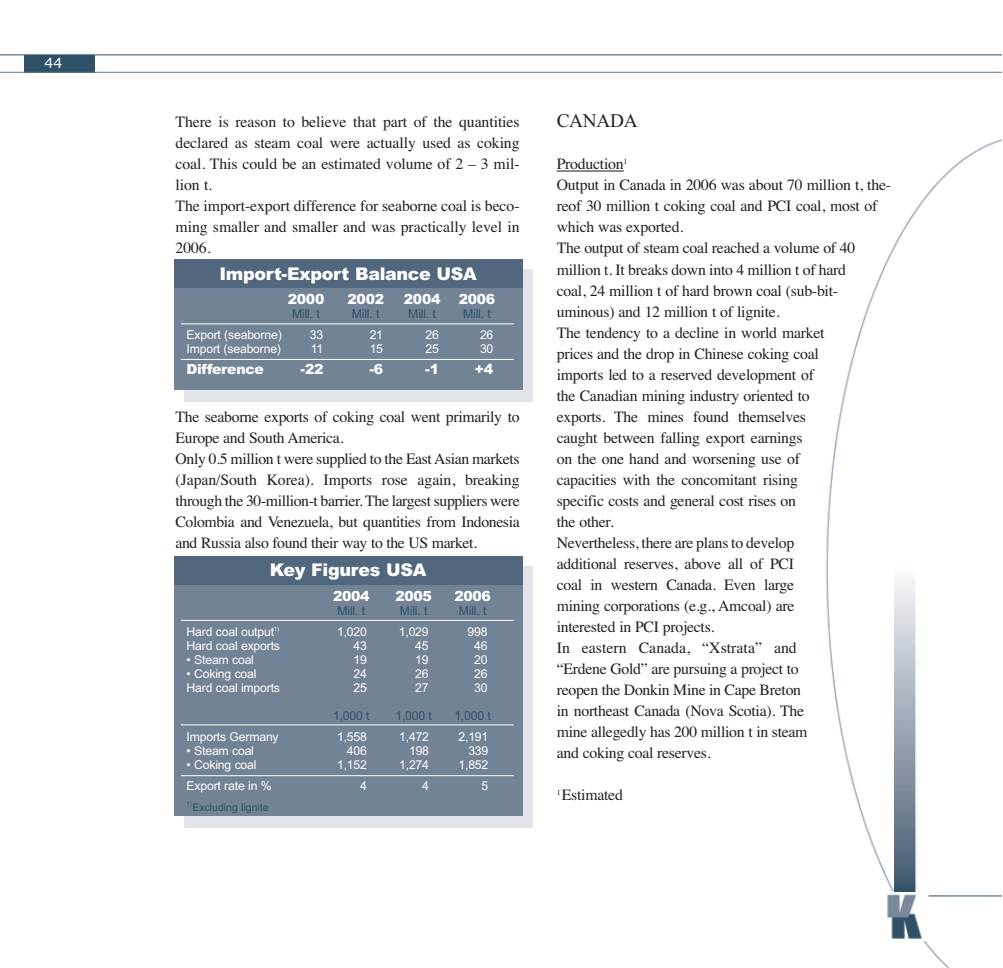
<style>
.page{position:relative;width:1003px;height:968px;background:#fff}
.page>*{position:absolute;margin:0;border:0;box-sizing:border-box;transform-origin:0 0}
.t1{font:19.25px "Times New Roman";letter-spacing:-.015em;color:#231f20}
.t2{font:900 17.5px "Arial";letter-spacing:-.02em;color:#fff}
.t3{font:15.75px/21px "Times";letter-spacing:-.015em;color:#231f20}
.t4{font:900 14px "Arial";letter-spacing:-.02em;color:#fff}
.t5{font:14px "Verdana";color:#fff}
.t6{font:12.25px "Arial MS";letter-spacing:-.015em;color:#fff}
.t7{font:12.25px "Arial MS";letter-spacing:-.015em;color:#305068}
.t8{font:10.5px "Arial MS";color:#305068}
</style>
<div class="page">
<div style="left:24px;top:55px;width:71px;height:17px;background:#305068"></div>
<img style="left:826px;top:139px;width:175px;height:828px">
<img style="left:880px;top:891px;width:51px;height:49px">
<hr style="left:928px;top:895px;width:73px;height:1px;background:#305068">
<hr style="left:556px;top:170px;width:67px;height:1px;background:#231f20">
<img style="left:893px;top:554px;width:39px;height:338px">
<hr style="left:0;top:72px;width:1001px;height:1px;background:#627589">
<hr style="left:0;top:54px;width:1001px;height:1px;background:#305068">
<div style="left:184px;top:566px;width:348px;height:261px;background:#e2e4e9"></div>
<div style="left:174px;top:556px;width:348px;height:259px;background:#738396"></div>
<div style="left:174px;top:556px;width:348px;height:28px;background:#51677d"></div>
<hr style="left:181px;top:619px;width:332px;height:1px;background:#fff">
<hr style="left:181px;top:724px;width:332px;height:1px;background:#fff">
<hr style="left:181px;top:775px;width:332px;height:1px;background:#fff">
<div style="left:184px;top:270px;width:348px;height:132px;background:#e2e4e9"></div>
<div style="left:174px;top:265px;width:348px;height:125px;background:#738396"></div>
<div style="left:174px;top:260px;width:348px;height:28px;background:#51677d"></div>
<hr style="left:181px;top:323px;width:332px;height:1px;background:#fff">
<hr style="left:181px;top:359px;width:332px;height:1px;background:#fff">
<p class="t5" style="left:44px;top:57px;width:19px">44</p>
<p class="t3" style="left:175px;top:113px;width:345px">There is reason to believe that part of the quantities declared as steam coal were actually used as coking coal. This could be an estimated volume of 2 – 3 mil&shy;lion t.<br>The import-export difference for seaborne coal is beco&shy;ming smaller and smaller and was practically level in 2006.</p>
<p class="t2" style="left:219px;top:267px;width:259px">Import-Export Balance USA</p>
<p class="t4" style="left:288px;top:294px;width:38px">2000</p>
<p class="t4" style="left:347px;top:294px;width:38px">2002</p>
<p class="t4" style="left:404px;top:294px;width:38px">2004</p>
<p class="t4" style="left:458px;top:294px;width:38px">2006</p>
<p class="t7" style="left:292px;top:309px;width:29px">Mill. t</p>
<p class="t7" style="left:352px;top:309px;width:29px">Mill. t</p>
<p class="t7" style="left:408px;top:309px;width:29px">Mill. t</p>
<p class="t7" style="left:463px;top:309px;width:29px">Mill. t</p>
<p class="t6" style="left:186px;top:330px;width:97px">Export (seaborne)</p>
<p class="t6" style="left:310px;top:330px;width:15px">33</p>
<p class="t6" style="left:369px;top:330px;width:15px">21</p>
<p class="t6" style="left:425px;top:330px;width:15px">26</p>
<p class="t6" style="left:480px;top:330px;width:15px">26</p>
<p class="t6" style="left:186px;top:344px;width:96px">Import (seaborne)</p>
<p class="t6" style="left:311px;top:344px;width:14px">11</p>
<p class="t6" style="left:369px;top:344px;width:15px">15</p>
<p class="t6" style="left:425px;top:344px;width:15px">25</p>
<p class="t6" style="left:480px;top:344px;width:15px">30</p>
<p class="t4" style="left:186px;top:364px;width:79px">Difference</p>
<p class="t4" style="left:300px;top:364px;width:24px">-22</p>
<p class="t4" style="left:369px;top:364px;width:15px">-6</p>
<p class="t4" style="left:425px;top:364px;width:15px">-1</p>
<p class="t4" style="left:474px;top:364px;width:20px">+4</p>
<p class="t3" style="left:175px;top:407px;width:345px">The seaborne exports of coking coal went primarily to Europe and South America.<br>Only 0.5 million t were supplied to the East Asian markets (Japan/South Korea). Imports rose again, breaking through the 30-million-t barrier. The largest suppliers were Colombia and Venezuela, but quantities from Indonesia and Russia also found their way to the US market.</p>
<p class="t2" style="left:270px;top:563px;width:158px">Key Figures USA</p>
<p class="t4" style="left:333px;top:590px;width:38px">2004</p>
<p class="t4" style="left:395px;top:590px;width:38px">2005</p>
<p class="t4" style="left:454px;top:590px;width:38px">2006</p>
<p class="t7" style="left:337px;top:605px;width:29px">Mill. t</p>
<p class="t7" style="left:399px;top:605px;width:29px">Mill. t</p>
<p class="t7" style="left:458px;top:605px;width:29px">Mill. t</p>
<p class="t6" style="left:186px;top:626px;width:94px">Hard coal output<sup>1)</sup></p>
<p class="t6" style="left:337px;top:626px;width:31px">1,020</p>
<p class="t6" style="left:398px;top:626px;width:31px">1,029</p>
<p class="t6" style="left:467px;top:626px;width:22px">998</p>
<p class="t6" style="left:186px;top:640px;width:95px">Hard coal exports</p>
<p class="t6" style="left:353px;top:640px;width:15px">43</p>
<p class="t6" style="left:415px;top:640px;width:15px">45</p>
<p class="t6" style="left:474px;top:640px;width:15px">46</p>
<p class="t6" style="left:186px;top:654px;width:69px">• Steam coal</p>
<p class="t6" style="left:353px;top:654px;width:15px">19</p>
<p class="t6" style="left:415px;top:654px;width:15px">19</p>
<p class="t6" style="left:474px;top:654px;width:15px">20</p>
<p class="t6" style="left:186px;top:668px;width:71px">• Coking coal</p>
<p class="t6" style="left:353px;top:668px;width:15px">24</p>
<p class="t6" style="left:415px;top:668px;width:15px">26</p>
<p class="t6" style="left:474px;top:668px;width:15px">26</p>
<p class="t6" style="left:186px;top:682px;width:95px">Hard coal imports</p>
<p class="t6" style="left:353px;top:682px;width:15px">25</p>
<p class="t6" style="left:415px;top:682px;width:15px">27</p>
<p class="t6" style="left:474px;top:682px;width:15px">30</p>
<p class="t7" style="left:333px;top:710px;width:38px">1,000 t</p>
<p class="t7" style="left:395px;top:710px;width:38px">1,000 t</p>
<p class="t7" style="left:454px;top:710px;width:38px">1,000 t</p>
<p class="t6" style="left:186px;top:731px;width:94px">Imports Germany</p>
<p class="t6" style="left:337px;top:731px;width:31px">1,558</p>
<p class="t6" style="left:399px;top:731px;width:31px">1,472</p>
<p class="t6" style="left:458px;top:731px;width:31px">2,191</p>
<p class="t6" style="left:186px;top:745px;width:69px">• Steam coal</p>
<p class="t6" style="left:347px;top:745px;width:22px">406</p>
<p class="t6" style="left:409px;top:745px;width:22px">198</p>
<p class="t6" style="left:468px;top:745px;width:22px">339</p>
<p class="t6" style="left:186px;top:759px;width:71px">• Coking coal</p>
<p class="t6" style="left:337px;top:759px;width:31px">1,152</p>
<p class="t6" style="left:399px;top:759px;width:31px">1,274</p>
<p class="t6" style="left:458px;top:759px;width:31px">1,852</p>
<p class="t6" style="left:186px;top:780px;width:87px">Export rate in %</p>
<p class="t6" style="left:360px;top:780px;width:8px">4</p>
<p class="t6" style="left:422px;top:780px;width:8px">4</p>
<p class="t6" style="left:481px;top:780px;width:8px">5</p>
<p class="t8" style="left:186px;top:803px;width:83px"><sup>1)</sup>Excluding lignite</p>
<p class="t1" style="left:556px;top:114px;width:82px">CANADA</p>
<p class="t3" style="left:556px;top:155px;width:335px">Production<sup>1<br></sup>Output in Canada in 2006 was about 70 million t, the&shy;reof 30 million t coking coal and PCI coal, most of which was exported.<br>The output of steam coal reached a volume of 40 million t. It breaks down into 4 million t of hard<br>coal, 24 million t of hard brown coal (sub-bit&shy;uminous) and 12 million t of lignite.<br>The tendency to a decline in world market<br>prices and the drop in Chinese coking coal<br>imports led to a reserved development of<br>the Canadian mining industry oriented to<br>exports. The mines found themselves<br>caught between falling export earnings<br>on the one hand and worsening use of<br>capacities with the concomitant rising<br>specific costs and general cost rises on<br>the other.<br>Nevertheless, there are plans to develop<br>additional reserves, above all of PCI<br>coal in western Canada. Even large<br>mining corporations (e.g., Amcoal) are<br>interested in PCI projects.<br>In eastern Canada, “Xstrata” and<br>“Erdene Gold” are pursuing a project to<br>reopen the Donkin Mine in Cape Breton<br>in northeast Canada (Nova Scotia). The<br>mine allegedly has 200 million t in steam<br>and coking coal reserves.</p>
<p class="t3" style="left:556px;top:785px;width:68px"><sup>1</sup>Estimated</p>
</div>
